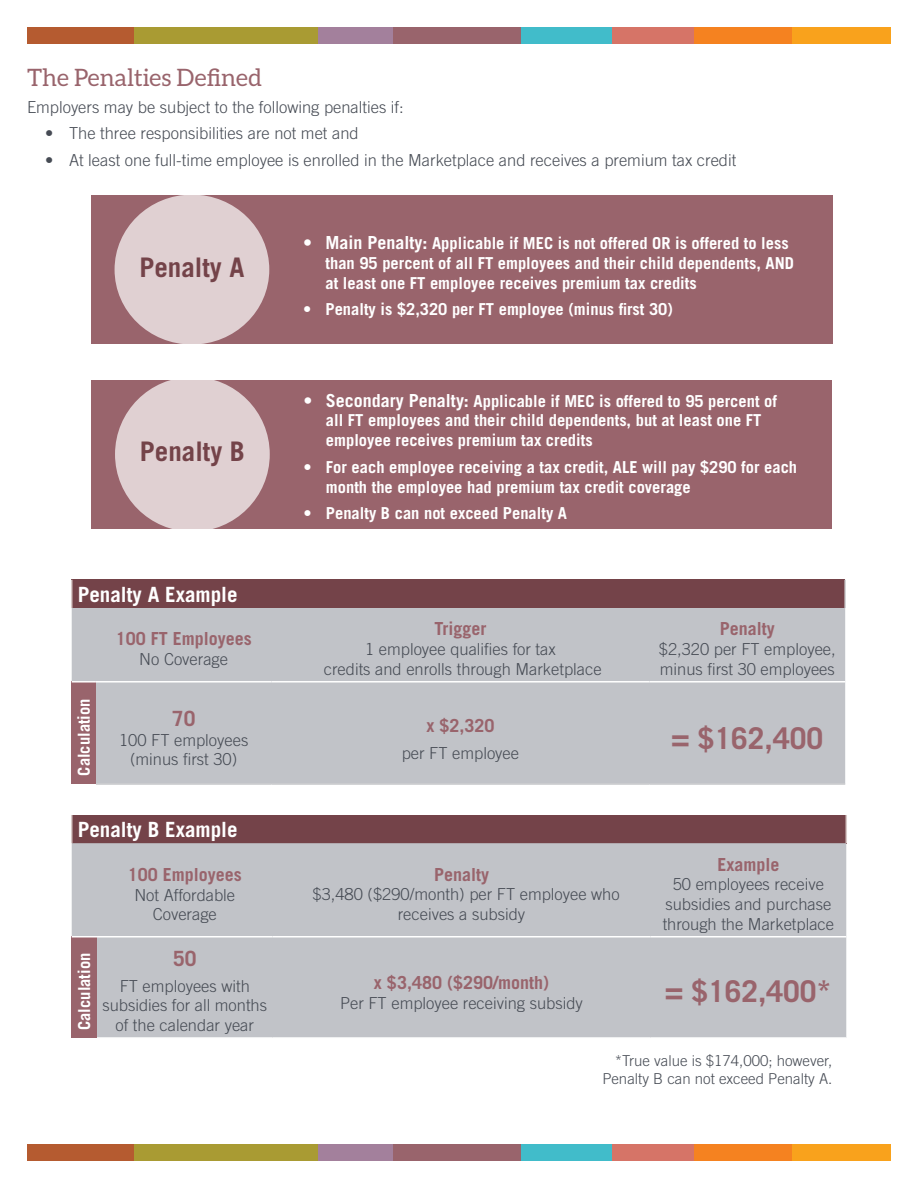
<style>
.page{position:relative;width:918px;height:1188px;background:#fff}
.page>*{position:absolute;margin:0;border:0;box-sizing:border-box;transform-origin:0 0}
.Body_text_Light_11pt{font:700 30px "Trade Gothic";color:#99646c}
.Subhead_2_indent{font:700 27px "Trade Gothic";color:#744349}
.Subhead_1{font:24px "Aleo";color:#99646c}
.Body_text_Light_11pt-2{font:700 21px "Trade Gothic";color:#fff}
.Body_text_Light_11pt-3{font:700 21px "Trade Gothic";color:#99646c}
.Body_text_Light_11pt-4{font:700 18px "Trade Gothic";color:#99646c}
.Body_text_Light_11pt-5{font:300 16.5px/19.8px "Trade Gothic";color:#464b54;text-align:center}
.Body_text_Light_11pt-6{font:700 16.5px/19.8px "Trade Gothic";color:#fff}
.Body_text_Light_11pt-7{font:300 15px/18px "Trade Gothic";color:#464b54;text-align:right}
.s1{font-size:18px}
</style>
<div class="page">
<div style="left:72px;top:580px;width:773px;height:28px;background:#744349"></div>
<div style="left:72px;top:608px;width:773px;height:175px;background:#c1c3c8"></div>
<div style="left:72px;top:682px;width:24px;height:102px;background:#99646c"></div>
<svg style="left:71px;top:580px;width:1px;height:28px"></svg>
<hr style="left:844px;top:580px;width:2px;height:28px;background:#d1d2d4">
<hr style="left:96px;top:783px;width:175px;height:2px;background:#d1d2d4">
<hr style="left:271px;top:783px;width:378px;height:2px;background:#d1d2d4">
<hr style="left:649px;top:783px;width:196px;height:2px;background:#d1d2d4">
<hr style="left:72px;top:681px;width:24px;height:2px;background:#fff">
<hr style="left:96px;top:681px;width:175px;height:2px;background:#fff">
<hr style="left:271px;top:681px;width:378px;height:2px;background:#fff">
<hr style="left:649px;top:681px;width:196px;height:2px;background:#fff">
<div style="left:72px;top:815px;width:774px;height:28px;background:#744349"></div>
<div style="left:72px;top:843px;width:774px;height:194px;background:#c1c3c8"></div>
<div style="left:72px;top:937px;width:25px;height:101px;background:#99646c"></div>
<svg style="left:71px;top:815px;width:1px;height:28px"></svg>
<svg style="left:846px;top:815px;width:1px;height:28px"></svg>
<hr style="left:72px;top:936px;width:25px;height:2px;background:#fff">
<hr style="left:97px;top:936px;width:176px;height:2px;background:#fff">
<hr style="left:273px;top:936px;width:378px;height:2px;background:#fff">
<hr style="left:651px;top:936px;width:195px;height:2px;background:#fff">
<div style="left:91px;top:195px;width:742px;height:149px;background:#99646c"></div>
<div style="left:115px;top:195px;width:154px;height:150px;background:#e0d0d2;border-radius:50%"></div>
<div style="left:92px;top:380px;width:740px;height:149px;background:#99646c"></div>
<div style="left:115px;top:377px;width:155px;height:155px;background:#e0d0d2;border-radius:50%"></div>
<div style="left:27px;top:1144px;width:107px;height:17px;background:#b55b30"></div>
<div style="left:134px;top:1144px;width:185px;height:17px;background:#a99b33"></div>
<div style="left:319px;top:1144px;width:74px;height:17px;background:#a3809c"></div>
<div style="left:393px;top:1144px;width:128px;height:17px;background:#99646c"></div>
<div style="left:521px;top:1144px;width:91px;height:17px;background:#41bcca"></div>
<div style="left:612px;top:1144px;width:82px;height:17px;background:#d67467"></div>
<div style="left:694px;top:1144px;width:98px;height:17px;background:#f58220"></div>
<div style="left:792px;top:1144px;width:99px;height:17px;background:#f9a21c"></div>
<div style="left:27px;top:27px;width:107px;height:17px;background:#b55b30"></div>
<div style="left:134px;top:27px;width:185px;height:17px;background:#a99b33"></div>
<div style="left:319px;top:27px;width:74px;height:17px;background:#a3809c"></div>
<div style="left:393px;top:27px;width:128px;height:17px;background:#99646c"></div>
<div style="left:521px;top:27px;width:91px;height:17px;background:#41bcca"></div>
<div style="left:612px;top:27px;width:82px;height:17px;background:#d67467"></div>
<div style="left:694px;top:27px;width:98px;height:17px;background:#f58220"></div>
<div style="left:792px;top:27px;width:99px;height:17px;background:#f9a21c"></div>
<p class="Subhead_1" style="left:27px;top:64px;width:237px">The Penalties Defined</p>
<p class="Body_text_Light_11pt-5" style="left:27px;top:97px;width:378px">Employers may be subject to the following penalties if:</p>
<p class="Body_text_Light_11pt-5" style="left:45px;top:123px;width:315px">• The three responsibilities are not met and</p>
<p class="Body_text_Light_11pt-5" style="left:45px;top:150px;width:693px">• At least one full-time employee is enrolled in the Marketplace and receives a premium tax credit</p>
<p class="Subhead_2_indent" style="left:139px;top:250px;width:107px">Penalty A</p>
<p class="Subhead_2_indent" style="left:140px;top:435px;width:107px">Penalty B</p>
<p class="Body_text_Light_11pt-2" style="left:78px;top:582px;width:161px">Penalty A Example</p>
<p class="Body_text_Light_11pt-4" style="left:116px;top:628px;width:138px">100 FT Employees</p>
<p class="Body_text_Light_11pt-5" style="left:139px;top:649px;width:90px">No Coverage</p>
<p class="Body_text_Light_11pt-6" style="left:74px;top:776px;width:79px;rotate:-90deg">Calculation</p>
<p class="Body_text_Light_11pt-3" style="left:172px;top:705px;width:25px">70</p>
<p class="Body_text_Light_11pt-5" style="left:119px;top:730px;width:131px">100 FT employees (minus first 30)</p>
<p class="Body_text_Light_11pt-2" style="left:78px;top:817px;width:161px">Penalty B Example</p>
<p class="Body_text_Light_11pt-4" style="left:128px;top:863px;width:116px">100 Employees</p>
<p class="Body_text_Light_11pt-5" style="left:134px;top:885px;width:102px">Not Affordable<br>Coverage</p>
<p class="Body_text_Light_11pt-6" style="left:326px;top:233px;width:470px;text-indent:-22px"><span class="s1">• Main Penalty:</span> Applicable if MEC is not offered OR is offered to less than 95 percent of all FT employees and their child dependents, AND at least one FT employee receives premium tax credits</p>
<p class="Body_text_Light_11pt-6" style="left:303px;top:299px;width:371px">• Penalty is $2,320 per FT employee (minus first 30)</p>
<p class="Body_text_Light_11pt-6" style="left:326px;top:391px;width:453px;text-indent:-22px"><span class="s1">• Secondary Penalty:</span> Applicable if MEC is offered to 95 percent of all FT employees and their child dependents, but at least one FT employee receives premium tax credits</p>
<p class="Body_text_Light_11pt-6" style="left:326px;top:457px;width:473px;text-indent:-22px">• For each employee receiving a tax credit, ALE will pay $290 for each month the employee had premium tax credit coverage</p>
<p class="Body_text_Light_11pt-6" style="left:303px;top:503px;width:265px">• Penalty B can not exceed Penalty A</p>
<p class="Body_text_Light_11pt-4" style="left:434px;top:618px;width:54px">Trigger</p>
<p class="Body_text_Light_11pt-5" style="left:324px;top:639px;width:279px">1 employee qualifies for tax<br>credits and enrolls through Marketplace</p>
<p class="Body_text_Light_11pt-4" style="left:426px;top:715px;width:70px">x $2,320</p>
<p class="Body_text_Light_11pt-5" style="left:402px;top:743px;width:119px">per FT employee</p>
<p class="Body_text_Light_11pt-4" style="left:434px;top:863px;width:57px">Penalty</p>
<p class="Body_text_Light_11pt-5" style="left:313px;top:884px;width:309px">$3,480 ($290/month) per FT employee who receives a subsidy</p>
<p class="Body_text_Light_11pt-4" style="left:720px;top:618px;width:57px">Penalty</p>
<p class="Body_text_Light_11pt-5" style="left:659px;top:639px;width:178px;text-align:left">$2,320 per FT employee, minus first 30 employees</p>
<p class="Body_text_Light_11pt" style="left:672px;top:719px;width:153px">= $162,400</p>
<p class="Body_text_Light_11pt-4" style="left:717px;top:853px;width:63px">Example</p>
<p class="Body_text_Light_11pt-5" style="left:663px;top:874px;width:173px">50 employees receive subsidies and purchase through the Marketplace</p>
<p class="Body_text_Light_11pt-6" style="left:74px;top:1030px;width:79px;rotate:-90deg">Calculation</p>
<p class="Body_text_Light_11pt-3" style="left:173px;top:946px;width:25px">50</p>
<p class="Body_text_Light_11pt-5" style="left:102px;top:976px;width:166px">FT employees with subsidies for all months of the calendar year</p>
<p class="Body_text_Light_11pt-4" style="left:374px;top:972px;width:177px">x $3,480 ($290/month)</p>
<p class="Body_text_Light_11pt-5" style="left:340px;top:993px;width:244px">Per FT employee receiving subsidy</p>
<p class="Body_text_Light_11pt" style="left:665px;top:973px;width:168px">= $162,400*</p>
<p class="Body_text_Light_11pt-7" style="left:602px;top:1051px;width:232px">*True value is $174,000; however,<br>Penalty B can not exceed Penalty A.</p>
</div>
